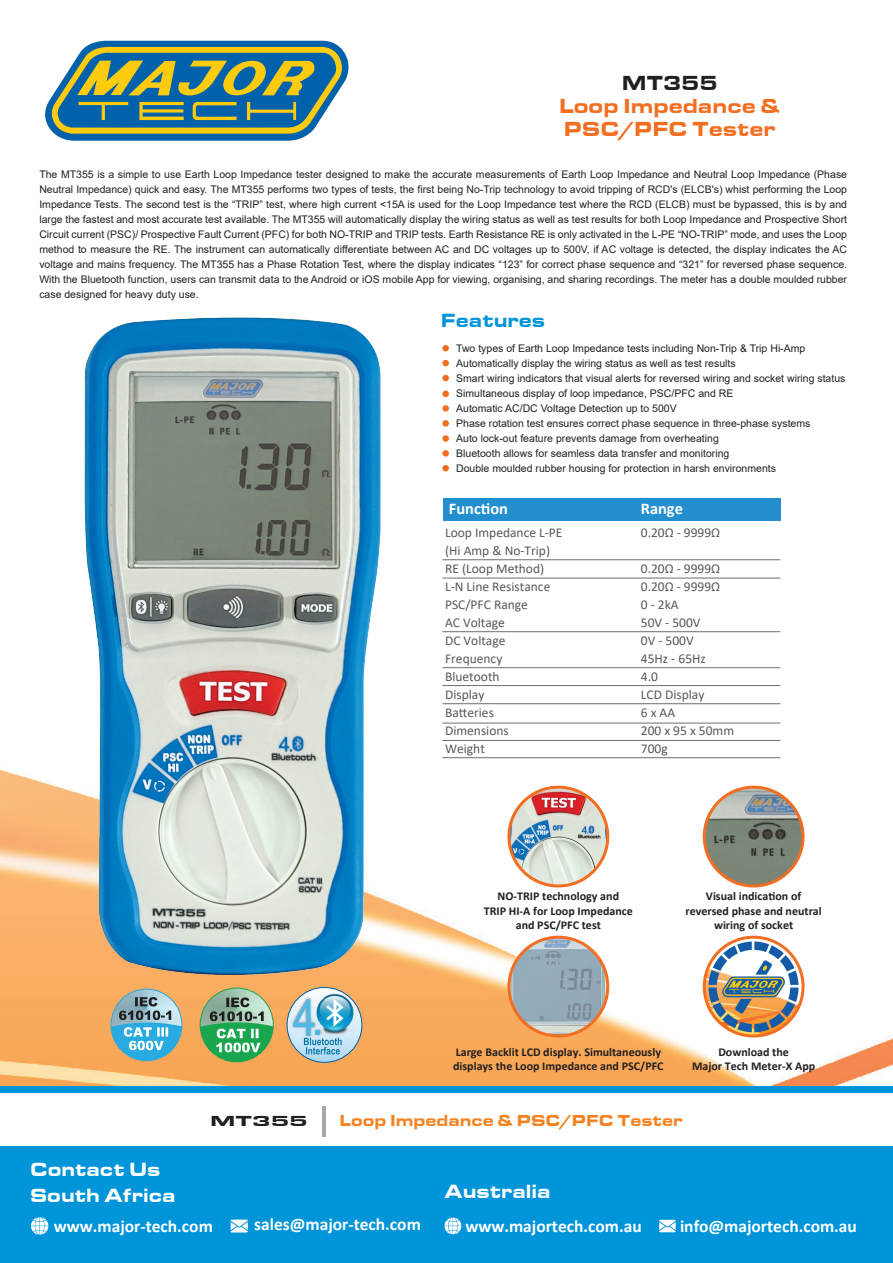
<style>
.page{position:relative;width:893px;height:1263px;background:#fff}
.page>*{position:absolute;margin:0;border:0;box-sizing:border-box;transform-origin:0 0}
.t1{font:21px/23px "Eurostile T Blac Exte";color:#f36e21;scale:.91 1}
.t2{font:21px "Eurostile T Blac Exte";color:#231f20;scale:.91 1}
.t3{font:19.8px/26.5px "Eurostile T Blac Exte";color:#fff;scale:.9 1}
.t4{font:19.8px "Eurostile T Blac Exte";color:#0095d9;scale:.9 1}
.t5{font:700 17.4px "Calibri";color:#fff}
.t6{font:16.5px "Eurostile T Blac Exte";color:#f58220;scale:.91 1}
.t7{font:700 16.35px "Calibri";color:#fff}
.t8{font:15px "Eurostile T Blac Exte";color:#231f20;scale:1.3 1}
.t9{font:13.5px/18px "Calibri";color:#58595b}
.t10{font:700 12px/14.4px "Calibri";color:#231f20;text-align:center}
.t11{font:10.5px/15px "Arial";color:#231f20}
</style>
<div class="page">
<img style="left:0;top:577px;width:893px;height:509px">
<svg style="left:45px;top:40px;width:304px;height:101px;background:#6a9384"></svg>
<div style="left:442px;top:345px;width:7px;height:6px;background:#f36e21;border-radius:50%"></div>
<div style="left:442px;top:360px;width:7px;height:6px;background:#f36e21;border-radius:50%"></div>
<div style="left:442px;top:375px;width:7px;height:6px;background:#f36e21;border-radius:50%"></div>
<div style="left:442px;top:405px;width:7px;height:7px;background:#f36e21;border-radius:50%"></div>
<div style="left:442px;top:391px;width:7px;height:6px;background:#f36e21;border-radius:50%"></div>
<div style="left:442px;top:420px;width:7px;height:7px;background:#f36e21;border-radius:50%"></div>
<div style="left:442px;top:435px;width:7px;height:7px;background:#f36e21;border-radius:50%"></div>
<div style="left:442px;top:450px;width:7px;height:7px;background:#f36e21;border-radius:50%"></div>
<div style="left:442px;top:465px;width:7px;height:6px;background:#f36e21;border-radius:50%"></div>
<div style="left:0;top:1086px;width:893px;height:177px;background:#0095d9"></div>
<div style="left:0;top:1094px;width:893px;height:52px;background:#fff"></div>
<svg style="left:31px;top:1217px;width:17px;height:18px"></svg>
<svg style="left:231px;top:1219px;width:17px;height:13px"></svg>
<svg style="left:659px;top:1220px;width:17px;height:12px"></svg>
<svg style="left:444px;top:1217px;width:17px;height:18px"></svg>
<hr style="left:323px;top:1106px;width:3px;height:31px;background:#a8a9ad">
<div style="left:201px;top:988px;width:72px;height:73px;background:#1aa64e;border-radius:50%"></div>
<svg style="left:201px;top:994px;width:72px;height:58px"></svg>
<div style="left:112px;top:990px;width:69px;height:70px;background:#29aae1;border-radius:50%"></div>
<svg style="left:112px;top:994px;width:69px;height:56px"></svg>
<img style="left:70px;top:317px;width:331px;height:677px">
<svg style="left:287px;top:987px;width:75px;height:75px;background:#abc3c6"></svg>
<div style="left:287px;top:987px;width:75px;height:76px;border:1px solid #0161aa;border-radius:50%"></div>
<div style="left:443px;top:498px;width:338px;height:22px;background:#238fcf"></div>
<hr style="left:442px;top:631px;width:338px;height:1px;background:#6c6d70">
<hr style="left:442px;top:578px;width:338px;height:1px;background:#6c6d70">
<hr style="left:442px;top:559px;width:338px;height:1px;background:#6c6d70">
<hr style="left:442px;top:757px;width:338px;height:1px;background:#6c6d70">
<hr style="left:442px;top:667px;width:338px;height:1px;background:#6c6d70">
<hr style="left:442px;top:685px;width:338px;height:1px;background:#6c6d70">
<hr style="left:442px;top:703px;width:338px;height:1px;background:#6c6d70">
<hr style="left:442px;top:723px;width:338px;height:1px;background:#6c6d70">
<hr style="left:442px;top:740px;width:338px;height:1px;background:#6c6d70">
<img style="left:509px;top:787px;width:99px;height:99px;border-radius:49px">
<div style="left:507px;top:786px;width:102px;height:101px;border:3px solid #f36e21;border-radius:50%"></div>
<img style="left:704px;top:787px;width:99px;height:99px;border-radius:49px">
<div style="left:703px;top:786px;width:102px;height:101px;border:3px solid #f36e21;border-radius:50%"></div>
<img style="left:509px;top:937px;width:98px;height:99px">
<div style="left:507px;top:936px;width:102px;height:101px;border:3px solid #f36e21;border-radius:50%"></div>
<img style="left:705px;top:937px;width:97px;height:99px">
<div style="left:703px;top:936px;width:102px;height:101px;border:3px solid #f36e21;border-radius:50%"></div>
<h1 class="t2" style="left:622px;top:71px;width:107px">MT355</h1>
<h1 class="t1" style="left:559px;top:95px;width:245px">Loop Impedance &amp;<br>PSC/PFC Tester</h1>
<p class="t11" style="left:39px;top:167px;width:809px;text-align:justify">The MT355 is a simple to use Earth Loop Impedance tester designed to make the accurate measurements of Earth Loop Impedance and Neutral Loop Impedance (Phase Neutral Impedance) quick and easy. The MT355 performs two types of tests, the first being No-Trip technology to avoid tripping of RCD's (ELCB's) whist performing the Loop Impedance Tests. The second test is the “TRIP” test, where high current &lt;15A is used for the Loop Impedance test where the RCD (ELCB) must be bypassed, this is by and large the fastest and most accurate test available. The MT355 will automatically display the wiring status as well as test results for both Loop Impedance and Prospective Short Circuit current (PSC)/ Prospective Fault Current (PFC) for both NO-TRIP and TRIP tests. Earth Resistance RE is only activated in the L-PE “NO-TRIP” mode, and uses the Loop method to measure the RE. The instrument can automatically differentiate between AC and DC voltages up to 500V, if AC voltage is detected, the display indicates the AC voltage and mains frequency. The MT355 has a Phase Rotation Test, where the display indicates “123” for correct phase sequence and “321” for reversed phase sequence.<br>With the Bluetooth function, users can transmit data to the Android or iOS mobile App for viewing, organising, and sharing recordings. The meter has a double moulded rubber case designed for heavy duty use.</p>
<h2 class="t4" style="left:441px;top:309px;width:117px">Features</h2>
<p class="t11" style="left:456px;top:341px;width:391px">Two types of Earth Loop Impedance tests including Non-Trip &amp; Trip Hi-Amp Automatically display the wiring status as well as test results<br>Smart wiring indicators that visual alerts for reversed wiring and socket wiring status Simultaneous display of loop impedance, PSC/PFC and RE<br>Automatic AC/DC Voltage Detection up to 500V<br>Phase rotation test ensures correct phase sequence in three-phase systems<br>Auto lock-out feature prevents damage from overheating<br>Bluetooth allows for seamless data transfer and monitoring<br>Double moulded rubber housing for protection in harsh environments</p>
<h3 class="t7" style="left:449px;top:497px;width:61px">Function</h3>
<h3 class="t7" style="left:641px;top:497px;width:44px">Range</h3>
<p class="t9" style="left:445px;top:523px;width:119px">Loop Impedance L-PE (Hi Amp &amp; No-Trip)<br>RE (Loop Method)<br>L-N Line Resistance<br>PSC/PFC Range<br>AC Voltage<br>DC Voltage<br>Frequency<br>Bluetooth<br>Display<br>Batteries<br>Dimensions<br>Weight</p>
<p class="t9" style="left:641px;top:523px;width:81px">0.20Ω - 9999Ω</p>
<p class="t9" style="left:641px;top:559px;width:95px">0.20Ω - 9999Ω<br>0.20Ω - 9999Ω<br>0 - 2kA<br>50V - 500V<br>0V - 500V<br>45Hz - 65Hz<br>4.0<br>LCD Display<br>6 x AA<br>200 x 95 x 50mm<br>700g</p>
<p class="t10" style="left:484px;top:889px;width:151px">NO-TRIP technology and<br>TRIP HI-A for Loop Impedance and PSC/PFC test</p>
<p class="t10" style="left:685px;top:889px;width:138px">Visual indication of reversed phase and neutral wiring of socket</p>
<p class="t10" style="left:453px;top:1044px;width:212px;text-align:left">Large Backlit LCD display. Simultaneously displays the Loop Impedance and PSC/PFC</p>
<p class="t10" style="left:692px;top:1044px;width:125px">Download the<br>Major Tech Meter-X App</p>
<h2 class="t3" style="left:30px;top:1156px;width:163px">Contact Us<br>South Africa</h2>
<h3 class="t8" style="left:210px;top:1113px;width:77px">MT355</h3>
<h3 class="t6" style="left:340px;top:1111px;width:379px">Loop Impedance &amp; PSC/PFC Tester</h3>
<h2 class="t3" style="left:445px;top:1178px;width:119px">Australia</h2>
<h3 class="t5" style="left:54px;top:1213px;width:161px">www.major-tech.com</h3>
<h3 class="t5" style="left:254px;top:1212px;width:168px">sales@major-tech.com</h3>
<h3 class="t5" style="left:465px;top:1213px;width:178px">www.majortech.com.au</h3>
<h3 class="t5" style="left:680px;top:1213px;width:178px">info@majortech.com.au</h3>
</div>
